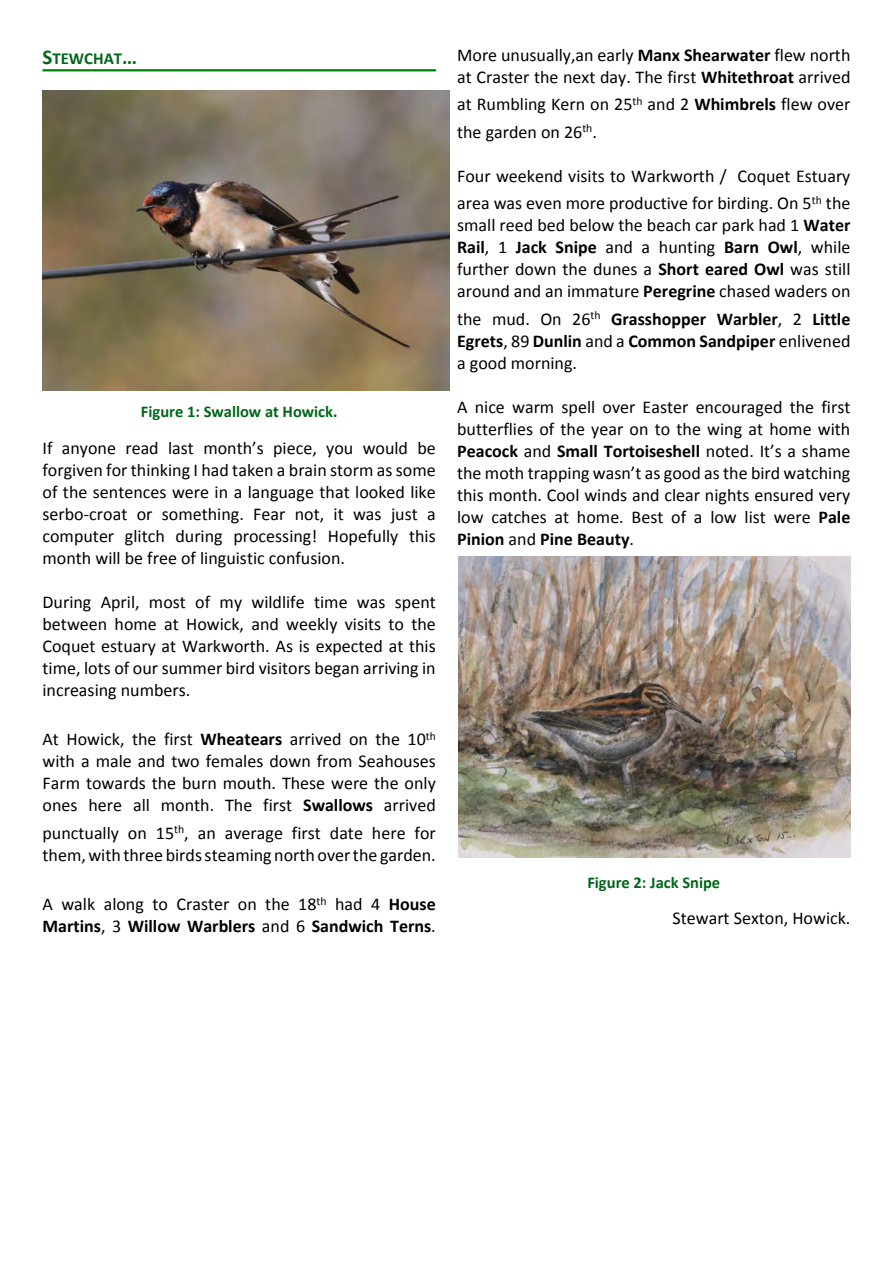
<style>
.page{position:relative;width:893px;height:1263px;background:#fff}
.page>*{position:absolute;margin:0;border:0;box-sizing:border-box;transform-origin:0 0}
.t1{font:18px/22px "Calibri";color:#000;text-align:justify}
.t2{font:700 18px/22px "Calibri";color:#000}
.t3{font:700 16.8px "Calibri";color:#00661a}
.t4{font:700 16.5px "Calibri";color:#00661a}
.s1{font-size:21px}
.s2{font-weight:700}
.s3{font-weight:400}
</style>
<div class="page">
<img style="left:43px;top:90px;width:407px;height:300px">
<hr style="left:43px;top:69px;width:393px;height:2px;background:#008000">
<img style="left:458px;top:556px;width:392px;height:302px">
<p class="t3" style="left:43px;top:51px;width:96px"><span class="s1">S</span>TEWCHAT<span class="s1">…</span></p>
<p class="t4" style="left:141px;top:405px;width:198px">Figure 1: Swallow at Howick.</p>
<p class="t1" style="left:43px;top:438px;width:395px">If anyone read last month’s piece, you would be forgiven for thinking I had taken a brain storm as some of the sentences were in a language that looked like serbo-croat or something. Fear not, it was just a computer glitch during processing! Hopefully this month will be free of linguistic confusion.</p>
<p class="t1" style="left:43px;top:592px;width:395px">During April, most of my wildlife time was spent between home at Howick, and weekly visits to the Coquet estuary at Warkworth. As is expected at this time, lots of our summer bird visitors began arriving in increasing numbers.</p>
<p class="t1" style="left:43px;top:730px;width:395px">At Howick, the first <span class="s2">Wheatears</span> arrived on the 10<sup>th </sup>with a male and two females down from Seahouses Farm towards the burn mouth. These were the only ones here all month. The first <span class="s2">Swallows</span> arrived</p>
<p class="t1" style="left:43px;top:823px;width:395px">punctually on 15<sup>th</sup>, an average first date here for them, with three birds steaming north over the garden.</p>
<p class="t2" style="left:43px;top:895px;width:395px"><span class="s3">A walk along to Craster on the 18</span><sup>th</sup> <span class="s3">had 4</span> House<br>Martins<span class="s3">, 3</span> Willow Warblers <span class="s3">and 6</span> Sandwich Terns<span class="s3">.</span></p>
<p class="t1" style="left:457px;top:45px;width:395px">More unusually,an early <span class="s2">Manx Shearwater</span> flew north at Craster the next day. The first <span class="s2">Whitethroat</span> arrived</p>
<p class="t1" style="left:457px;top:92px;width:395px;line-height:27.6px">at Rumbling Kern on 25<sup>th</sup> and 2 <span class="s2">Whimbrels</span> flew over the garden on 26<sup>th</sup>.</p>
<p class="t1" style="left:457px;top:163px;width:395px;line-height:27.6px">Four weekend visits to Warkworth / Coquet Estuary area was even more productive for birding. On 5<sup>th</sup> the</p>
<p class="t1" style="left:457px;top:216px;width:395px">small reed bed below the beach car park had 1 <span class="s2">Water Rail</span>, 1 <span class="s2">Jack Snipe</span> and a hunting <span class="s2">Barn Owl</span>, while further down the dunes a <span class="s2">Short eared Owl</span> was still around and an immature <span class="s2">Peregrine</span> chased waders on</p>
<p class="t2" style="left:457px;top:309px;width:395px;text-align:justify"><span class="s3">the mud. On 26</span><sup>th</sup> Grasshopper Warbler<span class="s3">, 2</span> Little Egrets<span class="s3">, 89</span> Dunlin <span class="s3">and a</span> Common Sandpiper <span class="s3">enlivened a good morning.</span></p>
<p class="t1" style="left:457px;top:397px;width:395px">A nice warm spell over Easter encouraged the first butterflies of the year on to the wing at home with <span class="s2">Peacock</span> and <span class="s2">Small Tortoiseshell</span> noted. It’s a shame the moth trapping wasn’t as good as the bird watching this month. Cool winds and clear nights ensured very low catches at home. Best of a low list were <span class="s2">Pale Pinion</span> and <span class="s2">Pine Beauty</span>.</p>
<p class="t4" style="left:587px;top:875px;width:134px">Figure 2: Jack Snipe</p>
<p class="t1" style="left:673px;top:909px;width:179px">Stewart Sexton, Howick.</p>
</div>
